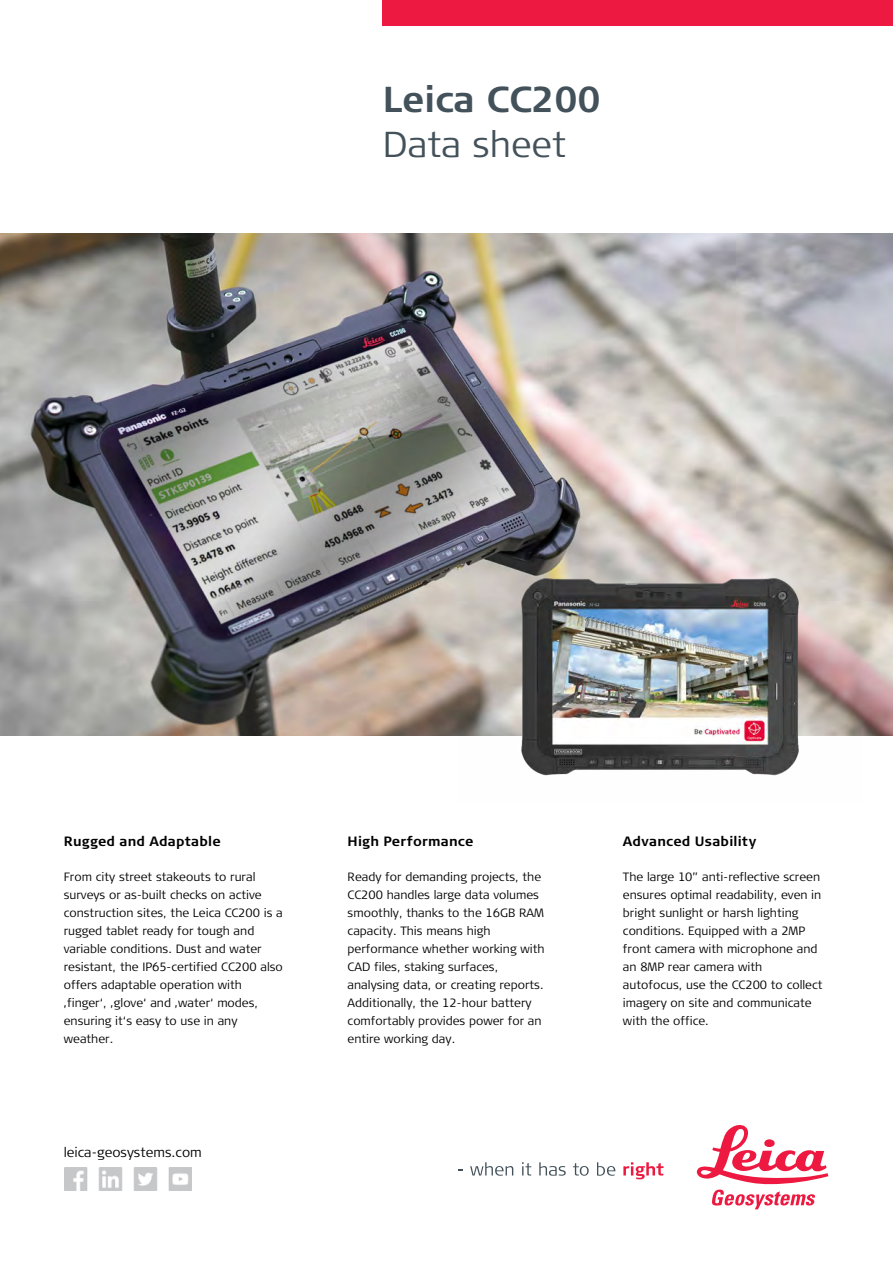
<style>
.page{position:relative;width:893px;height:1263px;background:#fff}
.page>*{position:absolute;margin:0;border:0;box-sizing:border-box;transform-origin:0 0}
.t1{font:700 36px "Signa Column";color:#43525a}
.t2{font:300 36px "Signa Column";color:#43525a}
.t3{font:700 13.5px "Signa Column";letter-spacing:.015em;color:#000}
.t4{font:300 13.5px "Signa Column";color:#000}
.t5{font:300 12px/18px "Signa Column";color:#000}
</style>
<div class="page">
<img style="left:0;top:234px;width:893px;height:502px">
<div style="left:383px;top:0;width:510px;height:26px;background:#ed1941"></div>
<svg style="left:470px;top:1162px;width:43px;height:14px"></svg>
<svg style="left:522px;top:1162px;width:9px;height:13px"></svg>
<svg style="left:539px;top:1162px;width:27px;height:14px"></svg>
<svg style="left:573px;top:1163px;width:16px;height:13px"></svg>
<svg style="left:597px;top:1162px;width:18px;height:14px"></svg>
<svg style="left:623px;top:1162px;width:40px;height:17px"></svg>
<svg style="left:697px;top:1125px;width:131px;height:84px"></svg>
<img style="left:64px;top:1167px;width:128px;height:23px">
<img style="left:458px;top:551px;width:403px;height:225px">
<h1 class="t1" style="left:383px;top:77px;width:220px">Leica CC200</h1>
<h1 class="t2" style="left:383px;top:122px;width:185px">Data sheet</h1>
<p class="t3" style="left:64px;top:833px;width:158px">Rugged and Adaptable</p>
<p class="t5" style="left:64px;top:868px;width:221px">From city street stakeouts to rural surveys or as-built checks on active construction sites, the Leica CC200 is a rugged tablet ready for tough and variable conditions. Dust and water resistant, the IP65-certified CC200 also offers adaptable operation with ‚finger‘, ‚glove‘ and ‚water‘ modes, ensuring it‘s easy to use in any weather.</p>
<p class="t4" style="left:64px;top:1143px;width:140px">leica-geosystems.com</p>
<p class="t3" style="left:348px;top:833px;width:127px">High Performance</p>
<p class="t5" style="left:348px;top:868px;width:198px">Ready for demanding projects, the<br>CC200 handles large data volumes smoothly, thanks to the 16GB RAM capacity. This means high performance whether working with<br>CAD files, staking surfaces, analysing data, or creating reports.<br>Additionally, the 12-hour battery comfortably provides power for an entire working day.</p>
<p class="t3" style="left:623px;top:833px;width:135px">Advanced Usability</p>
<p class="t5" style="left:623px;top:868px;width:201px">The large 10” anti-reflective screen ensures optimal readability, even in bright sunlight or harsh lighting conditions. Equipped with a 2MP front camera with microphone and an 8MP rear camera with autofocus, use the CC200 to collect imagery on site and communicate with the office.</p>
</div>
